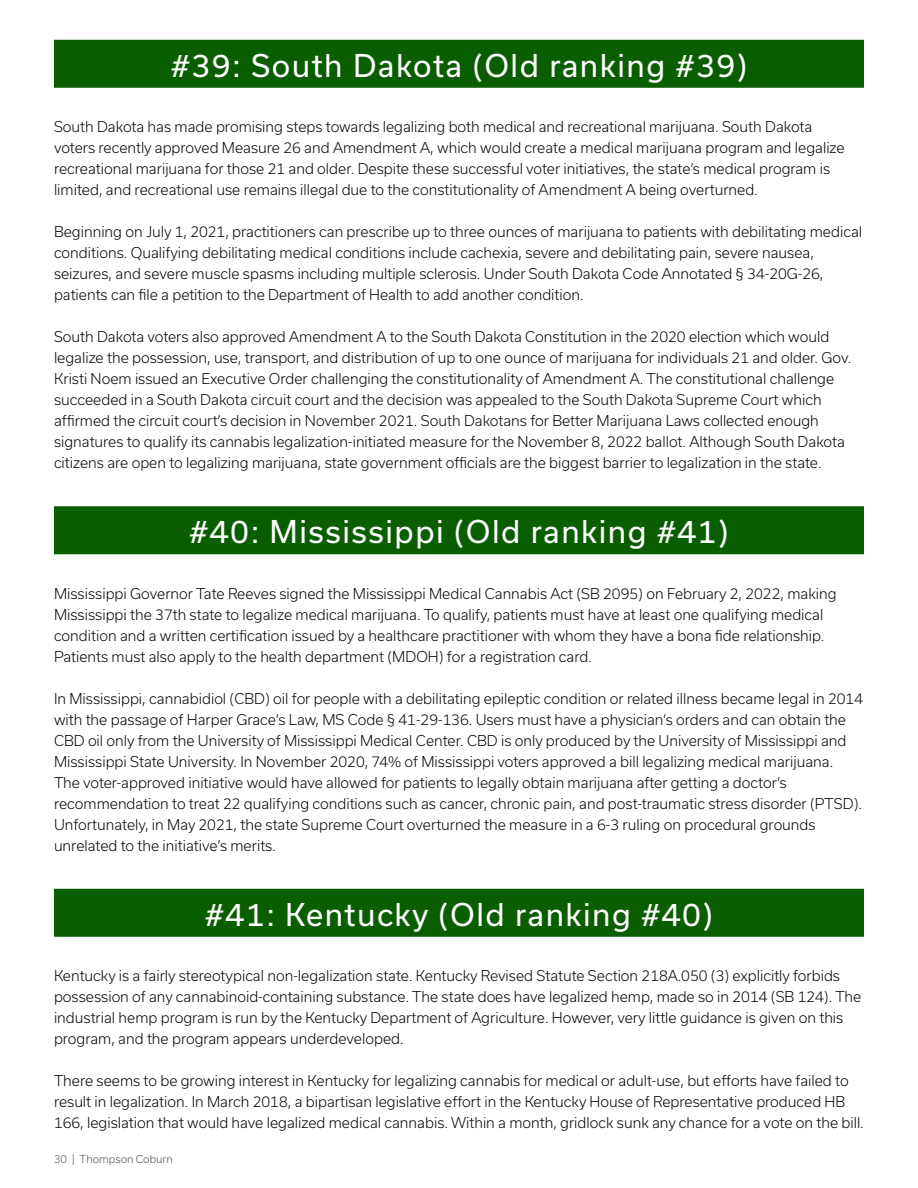
<style>
.page{position:relative;width:918px;height:1188px;background:#fff}
.page>*{position:absolute;margin:0;border:0;box-sizing:border-box;transform-origin:0 0}
.t1{font:30px "Usual";letter-spacing:.05em;color:#fff}
.t2{font:300 14.25px/21px "Usual";color:#000}
.t3{font:300 10.5px "Usual";color:#4d4d4f}
</style>
<div class="page">
<div style="left:54px;top:40px;width:810px;height:48px;background:#0a5e00"></div>
<div style="left:54px;top:506px;width:810px;height:48px;background:#0a5e00"></div>
<div style="left:54px;top:889px;width:810px;height:48px;background:#0a5e00"></div>
<h1 class="t1" style="left:171px;top:48px;width:577px">#39: South Dakota (Old ranking #39)</h1>
<p class="t2" style="left:54px;top:116px;width:792px">South Dakota has made promising steps towards legalizing both medical and recreational marijuana. South Dakota voters recently approved Measure 26 and Amendment A, which would create a medical marijuana program and legalize recreational marijuana for those 21 and older. Despite these successful voter initiatives, the state’s medical program is limited, and recreational use remains illegal due to the constitutionality of Amendment A being overturned.</p>
<p class="t2" style="left:54px;top:221px;width:810px">Beginning on July 1, 2021, practitioners can prescribe up to three ounces of marijuana to patients with debilitating medical conditions. Qualifying debilitating medical conditions include cachexia, severe and debilitating pain, severe nausea, seizures, and severe muscle spasms including multiple sclerosis. Under South Dakota Code Annotated § 34-20G-26, patients can file a petition to the Department of Health to add another condition.</p>
<p class="t2" style="left:54px;top:326px;width:799px">South Dakota voters also approved Amendment A to the South Dakota Constitution in the 2020 election which would legalize the possession, use, transport, and distribution of up to one ounce of marijuana for individuals 21 and older. Gov.<br>Kristi Noem issued an Executive Order challenging the constitutionality of Amendment A. The constitutional challenge succeeded in a South Dakota circuit court and the decision was appealed to the South Dakota Supreme Court which affirmed the circuit court’s decision in November 2021. South Dakotans for Better Marijuana Laws collected enough signatures to qualify its cannabis legalization-initiated measure for the November 8, 2022 ballot. Although South Dakota citizens are open to legalizing marijuana, state government officials are the biggest barrier to legalization in the state.</p>
<h1 class="t1" style="left:190px;top:514px;width:540px">#40: Mississippi (Old ranking #41)</h1>
<p class="t2" style="left:54px;top:583px;width:784px">Mississippi Governor Tate Reeves signed the Mississippi Medical Cannabis Act (SB 2095) on February 2, 2022, making Mississippi the 37th state to legalize medical marijuana. To qualify, patients must have at least one qualifying medical condition and a written certification issued by a healthcare practitioner with whom they have a bona fide relationship.<br>Patients must also apply to the health department (MDOH) for a registration card.</p>
<p class="t2" style="left:54px;top:688px;width:811px">In Mississippi, cannabidiol (CBD) oil for people with a debilitating epileptic condition or related illness became legal in 2014 with the passage of Harper Grace’s Law, MS Code § 41-29-136. Users must have a physician’s orders and can obtain the CBD oil only from the University of Mississippi Medical Center. CBD is only produced by the University of Mississippi and Mississippi State University. In November 2020, 74% of Mississippi voters approved a bill legalizing medical marijuana.<br>The voter-approved initiative would have allowed for patients to legally obtain marijuana after getting a doctor’s recommendation to treat 22 qualifying conditions such as cancer, chronic pain, and post-traumatic stress disorder (PTSD).<br>Unfortunately, in May 2021, the state Supreme Court overturned the measure in a 6-3 ruling on procedural grounds unrelated to the initiative’s merits.</p>
<h1 class="t1" style="left:205px;top:897px;width:509px">#41: Kentucky (Old ranking #40)</h1>
<p class="t2" style="left:54px;top:965px;width:809px">Kentucky is a fairly stereotypical non-legalization state. Kentucky Revised Statute Section 218A.050 (3) explicitly forbids possession of any cannabinoid-containing substance. The state does have legalized hemp, made so in 2014 (SB 124). The industrial hemp program is run by the Kentucky Department of Agriculture. However, very little guidance is given on this program, and the program appears underdeveloped.</p>
<p class="t2" style="left:54px;top:1070px;width:811px">There seems to be growing interest in Kentucky for legalizing cannabis for medical or adult-use, but efforts have failed to result in legalization. In March 2018, a bipartisan legislative effort in the Kentucky House of Representative produced HB<br>166, legislation that would have legalized medical cannabis. Within a month, gridlock sunk any chance for a vote on the bill.</p>
<p class="t3" style="left:54px;top:1153px;width:120px">30 | Thompson Coburn</p>
</div>
